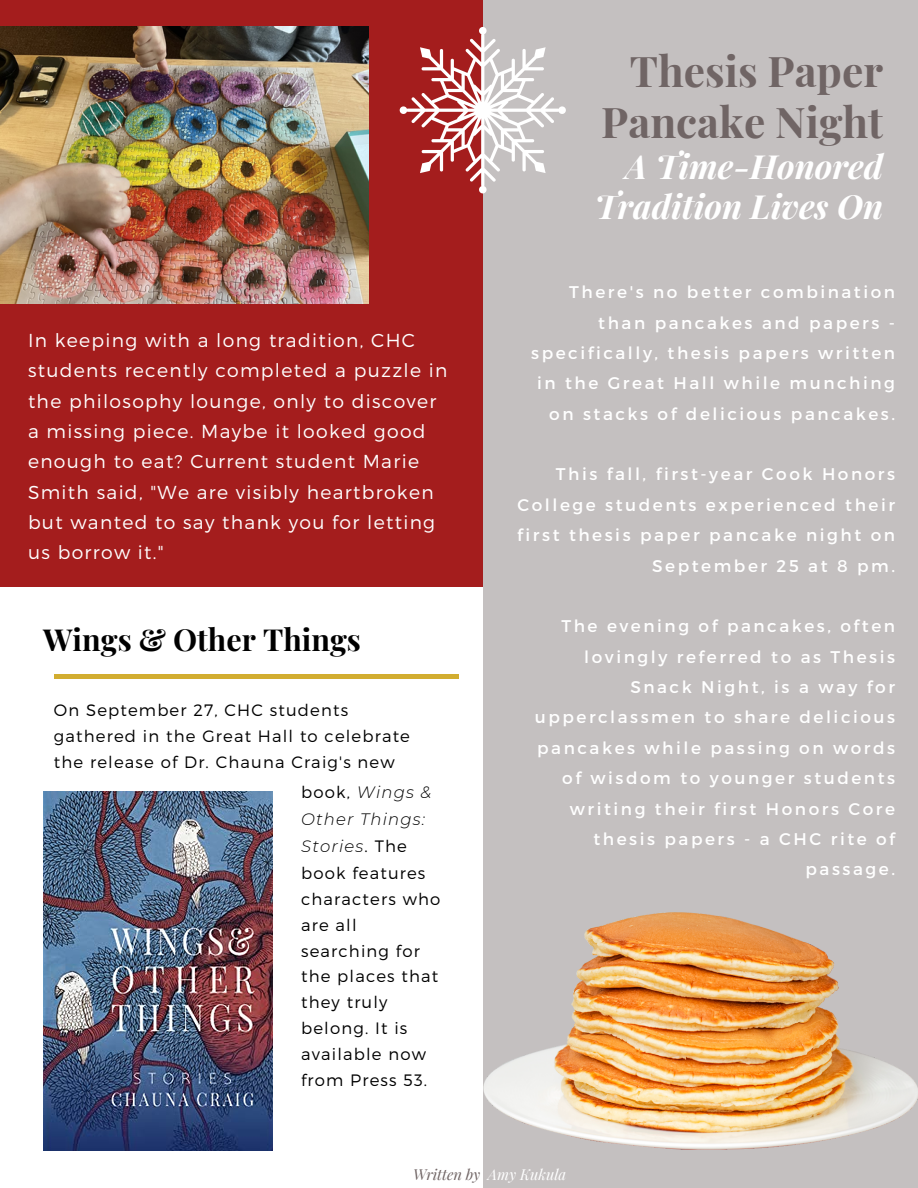
<style>
.page{position:relative;width:918px;height:1188px;background:#fff}
.page>*{position:absolute;margin:0;border:0;box-sizing:border-box;transform-origin:0 0}
.t1{font:700 42.3px/50.7px "Playfair Display";color:#706565;text-align:right}
.t2{font:italic 700 33.3px/39.3px "Playfair Display";color:#fff;text-align:right}
.t3{font:700 30.45px "Playfair Display";color:#000}
.t4{font:300 18.75px/30.3px "Montserrat";letter-spacing:.07em;color:#fff}
.t5{font:16.95px/30.3px "Montserrat";letter-spacing:.15em;color:#fff;text-align:right}
.t6{font:300 16.5px/26.2px "Montserrat";letter-spacing:.07em;color:#000}
.t7{font:italic 14.85px "Playfair Display";color:#706565}
.s1{font-style:italic}
.s2{color:#fff}
</style>
<div class="page">
<div style="left:483px;top:0;width:435px;height:1188px;background:#c4c0c0"></div>
<img style="left:483px;top:913px;width:435px;height:237px">
<hr style="left:54px;top:674px;width:405px;height:4px;background:#d2ad30">
<div style="left:0;top:0;width:483px;height:586px;background:#a41d1d"></div>
<svg style="left:400px;top:27px;width:166px;height:166px"></svg>
<img style="left:0;top:27px;width:369px;height:277px">
<img style="left:43px;top:792px;width:230px;height:359px">
<p class="t4" style="left:28px;top:324px;width:421px">In keeping with a long tradition, CHC students recently completed a puzzle in the philosophy lounge, only to discover a missing piece. Maybe it looked good enough to eat? Current student Marie Smith said, "We are visibly heartbroken but wanted to say thank you for letting us borrow it."</p>
<h3 class="t3" style="left:43px;top:618px;width:319px">Wings &amp; Other Things</h3>
<p class="t6" style="left:54px;top:696px;width:358px;line-height:25.8px">On September 27, CHC students gathered in the Great Hall to celebrate the release of Dr. Chauna Craig's new</p>
<p class="t6" style="left:301px;top:778px;width:141px">book, <span class="s1">Wings &amp;<br>Other Things:<br>Stories</span>. The book features characters who are all searching for the places that they truly belong. It is available now from Press 53.</p>
<h1 class="t1" style="left:601px;top:44px;width:283px">Thesis Paper<br>Pancake Night</h1>
<h2 class="t2" style="left:595px;top:146px;width:290px">A Time-Honored<br>Tradition Lives On</h2>
<p class="t5" style="left:531px;top:276px;width:365px">There's no better combination than pancakes and papers - specifically, thesis papers written in the Great Hall while munching on stacks of delicious pancakes.</p>
<p class="t5" style="left:517px;top:458px;width:379px">This fall, first-year Cook Honors<br>College students experienced their first thesis paper pancake night on<br>September 25 at 8 pm.</p>
<p class="t5" style="left:535px;top:610px;width:362px">The evening of pancakes, often lovingly referred to as Thesis<br>Snack Night, is a way for upperclassmen to share delicious pancakes while passing on words of wisdom to younger students writing their first Honors Core thesis papers - a CHC rite of passage.</p>
<p class="t7" style="left:413px;top:1164px;width:155px">Written by <span class="s2">Amy Kukula</span></p>
</div>
